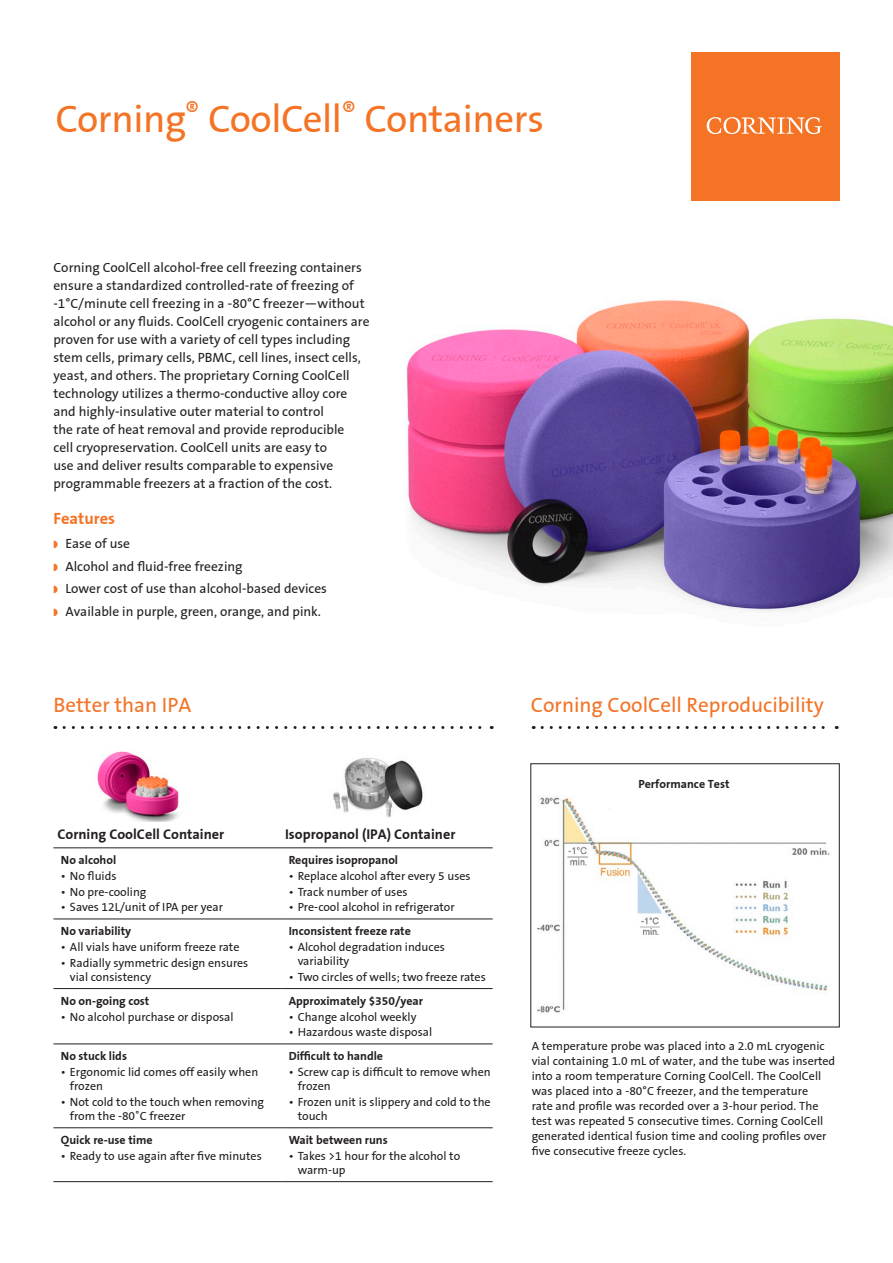
<style>
.page{position:relative;width:893px;height:1263px;background:#fff}
.page>*{position:absolute;margin:0;border:0;box-sizing:border-box;transform-origin:0 0}
.t1{font:39px "Corning Sans";letter-spacing:-.01em;color:#f47325}
.B_Head{font:21px "Corning Sans";color:#f47325}
.A_Head{font:700 16.5px "Corning Sans";color:#f47325}
.C_Head{font:700 14.25px "Corning Sans";color:#231f20}
.Body{font:13.5px/18px "Corning Sans";color:#231f20}
.t2{font:12px/14.2px "Corning Sans";color:#231f20}
.Table_bullet_Head{font:700 12px "Corning Sans";color:#231f20}
.Caption_bold_centere{font:700 12px "Corning Sans";color:#231f20}
.s1{color:#f47325}
</style>
<div class="page">
<div style="left:691px;top:53px;width:148px;height:148px;background:#f47325"></div>
<svg style="left:707px;top:117px;width:115px;height:17px"></svg>
<img style="left:405px;top:300px;width:488px;height:311px">
<hr style="left:53px;top:847px;width:228px;height:1px;background:#231f20">
<hr style="left:53px;top:919px;width:228px;height:1px;background:#231f20">
<hr style="left:53px;top:1044px;width:228px;height:1px;background:#231f20">
<hr style="left:53px;top:1181px;width:228px;height:1px;background:#231f20">
<hr style="left:53px;top:988px;width:228px;height:1px;background:#231f20">
<hr style="left:53px;top:1127px;width:228px;height:1px;background:#231f20">
<hr style="left:281px;top:847px;width:212px;height:1px;background:#231f20">
<hr style="left:281px;top:919px;width:212px;height:1px;background:#231f20">
<hr style="left:281px;top:1044px;width:212px;height:1px;background:#231f20">
<hr style="left:281px;top:1181px;width:212px;height:1px;background:#231f20">
<hr style="left:281px;top:988px;width:212px;height:1px;background:#231f20">
<hr style="left:281px;top:1127px;width:212px;height:1px;background:#231f20">
<img style="left:333px;top:757px;width:90px;height:60px">
<img style="left:97px;top:751px;width:82px;height:70px">
<svg style="left:64px;top:726px;width:428px;height:3px"></svg>
<svg style="left:542px;top:726px;width:295px;height:3px"></svg>
<img style="left:537px;top:797px;width:293px;height:216px">
<p class="t1" style="left:56px;top:96px;width:490px">Corning<sup>®</sup> CoolCell<sup>®</sup> Containers</p>
<p class="Body" style="left:53px;top:259px;width:318px">Corning CoolCell alcohol-free cell freezing containers ensure a standardized controlled-rate of freezing of -1°C/minute cell freezing in a -80°C freezer—without alcohol or any fluids. CoolCell cryogenic containers are proven for use with a variety of cell types including stem cells, primary cells, PBMC, cell lines, insect cells, yeast, and others. The proprietary Corning CoolCell technology utilizes a thermo-conductive alloy core and highly-insulative outer material to control<br>the rate of heat removal and provide reproducible<br>cell cryopreservation. CoolCell units are easy to<br>use and deliver results comparable to expensive programmable freezers at a fraction of the cost.</p>
<p class="A_Head" style="left:53px;top:509px;width:63px">Features</p>
<p class="Body" style="left:53px;top:535px;width:78px"><span class="s1">◗</span> Ease of use</p>
<p class="Body" style="left:53px;top:557px;width:191px"><span class="s1">◗</span> Alcohol and fluid-free freezing</p>
<p class="Body" style="left:53px;top:580px;width:275px"><span class="s1">◗</span> Lower cost of use than alcohol-based devices</p>
<p class="Body" style="left:53px;top:602px;width:269px"><span class="s1">◗</span> Available in purple, green, orange, and pink.</p>
<p class="B_Head" style="left:53px;top:692px;width:139px">Better than IPA</p>
<p class="B_Head" style="left:531px;top:692px;width:294px">Corning CoolCell Reproducibility</p>
<p class="C_Head" style="left:57px;top:826px;width:168px">Corning CoolCell Container</p>
<p class="C_Head" style="left:285px;top:826px;width:172px">Isopropanol (IPA) Container</p>
<p class="Table_bullet_Head" style="left:61px;top:853px;width:57px">No alcohol</p>
<p class="t2" style="left:61px;top:869px;width:57px">• No fluids</p>
<p class="t2" style="left:61px;top:884px;width:87px">• No pre-cooling</p>
<p class="t2" style="left:61px;top:900px;width:163px">• Saves 12L/unit of IPA per year</p>
<p class="Table_bullet_Head" style="left:289px;top:853px;width:111px">Requires isopropanol</p>
<p class="t2" style="left:289px;top:869px;width:184px">• Replace alcohol after every 5 uses</p>
<p class="t2" style="left:289px;top:884px;width:120px">• Track number of uses</p>
<p class="t2" style="left:289px;top:900px;width:167px">• Pre-cool alcohol in refrigerator</p>
<p class="Table_bullet_Head" style="left:61px;top:924px;width:72px">No variability</p>
<p class="t2" style="left:61px;top:940px;width:180px">• All vials have uniform freeze rate</p>
<p class="t2" style="left:70px;top:956px;width:180px;text-indent:-9px">• Radially symmetric design ensures vial consistency</p>
<p class="Table_bullet_Head" style="left:61px;top:994px;width:90px">No on-going cost</p>
<p class="t2" style="left:61px;top:1009px;width:174px">• No alcohol purchase or disposal</p>
<p class="Table_bullet_Head" style="left:61px;top:1049px;width:68px">No stuck lids</p>
<p class="t2" style="left:70px;top:1065px;width:190px;text-indent:-9px">• Ergonomic lid comes off easily when frozen</p>
<p class="t2" style="left:70px;top:1095px;width:196px;text-indent:-9px">• Not cold to the touch when removing from the -80˚C freezer</p>
<p class="Table_bullet_Head" style="left:61px;top:1133px;width:93px">Quick re-use time</p>
<p class="t2" style="left:61px;top:1149px;width:202px">• Ready to use again after five minutes</p>
<p class="Table_bullet_Head" style="left:289px;top:924px;width:124px">Inconsistent freeze rate</p>
<p class="t2" style="left:298px;top:940px;width:149px;text-indent:-9px">• Alcohol degradation induces variability</p>
<p class="t2" style="left:289px;top:970px;width:199px">• Two circles of wells; two freeze rates</p>
<p class="Table_bullet_Head" style="left:289px;top:994px;width:136px">Approximately $350/year</p>
<p class="t2" style="left:289px;top:1009px;width:129px">• Change alcohol weekly</p>
<p class="t2" style="left:289px;top:1025px;width:145px">• Hazardous waste disposal</p>
<p class="Table_bullet_Head" style="left:289px;top:1049px;width:96px">Difficult to handle</p>
<p class="t2" style="left:298px;top:1065px;width:195px;text-indent:-9px">• Screw cap is difficult to remove when frozen</p>
<p class="t2" style="left:298px;top:1095px;width:194px;text-indent:-9px">• Frozen unit is slippery and cold to the touch</p>
<p class="Table_bullet_Head" style="left:289px;top:1133px;width:101px">Wait between runs</p>
<p class="t2" style="left:298px;top:1149px;width:164px;text-indent:-9px">• Takes &gt;1 hour for the alcohol to warm-up</p>
<p class="Caption_bold_centere" style="left:638px;top:777px;width:93px">Performance Test</p>
<p class="t2" style="left:532px;top:1038px;width:305px;line-height:15px">A temperature probe was placed into a 2.0 mL cryogenic vial containing 1.0 mL of water, and the tube was inserted into a room temperature Corning CoolCell. The CoolCell was placed into a -80°C freezer, and the temperature<br>rate and profile was recorded over a 3-hour period. The test was repeated 5 consecutive times. Corning CoolCell generated identical fusion time and cooling profiles over five consecutive freeze cycles.</p>
</div>
